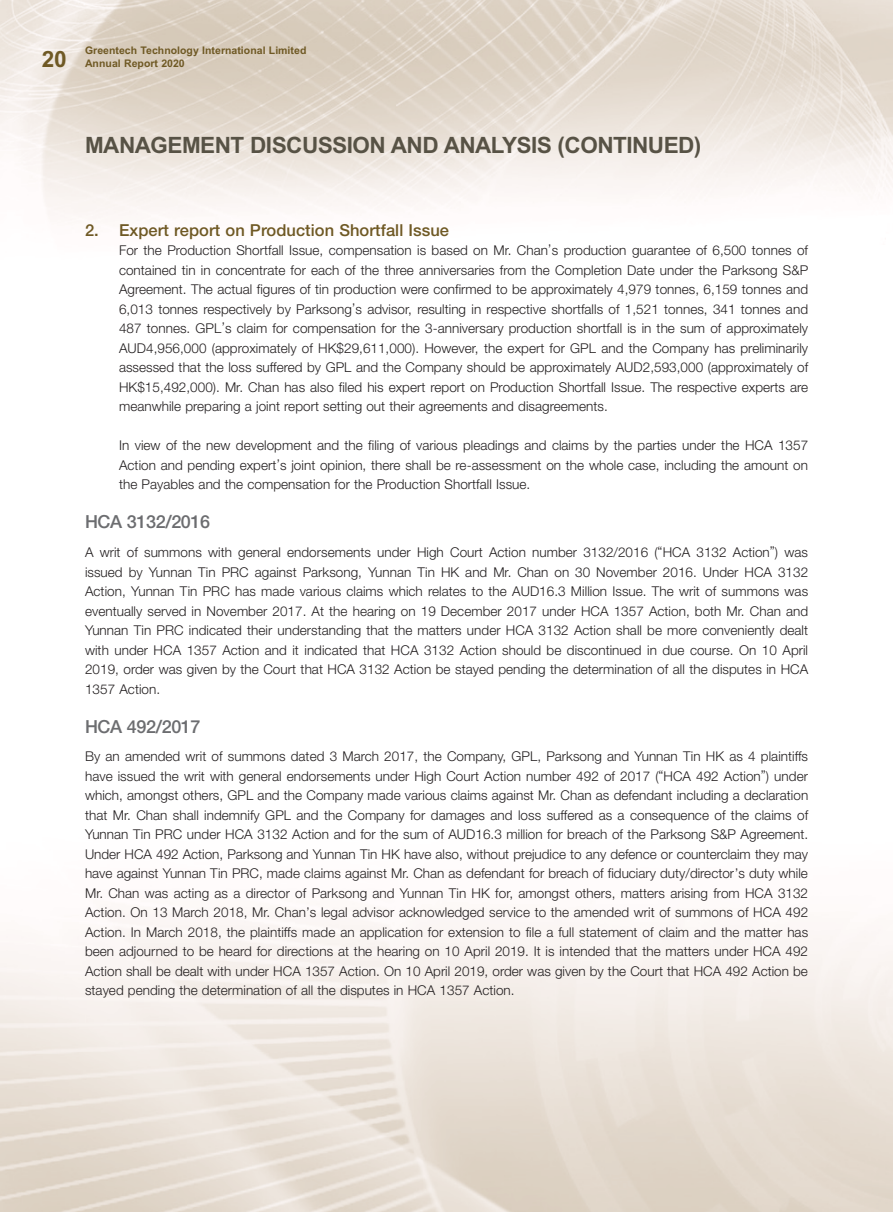
<style>
.page{position:relative;width:893px;height:1212px;background:#fff}
.page>*{position:absolute;margin:0;border:0;box-sizing:border-box;transform-origin:0 0}
.t1{font:700 22.5px "Arial MT Std";letter-spacing:-.02em;color:#575245}
.t2{font:700 22.5px "Arial MT Std";color:#6f5924}
.Heading_2{font:500 18px "Helvetica Neue LT Std";letter-spacing:-.02em;color:#6c6d70}
.Heading_3{font:500 16.5px "Helvetica Neue LT Std";letter-spacing:.005em;color:#6f5924}
.Body_Text{font:300 13.5px/19.5px "Helvetica Neue LT Std";letter-spacing:.005em;color:#231f20;text-align:justify}
.t3{font:700 10.5px/12.8px "Arial MT Std";letter-spacing:.005em;color:#6f5924}
</style>
<div class="page">
<img style="left:0;top:0;width:893px;height:1212px">
<h1 class="t2" style="left:42px;top:46px;width:26px">20</h1>
<p class="t3" style="left:85px;top:44px;width:223px">Greentech Technology International Limited<br>Annual Report 2020</p>
<h1 class="t1" style="left:85px;top:132px;width:618px">MANAGEMENT DISCUSSION AND ANALYSIS (CONTINUED)</h1>
<p class="Heading_3" style="left:85px;top:220px;width:365px">2. Expert report on Production Shortfall Issue</p>
<p class="Body_Text" style="left:119px;top:240px;width:691px">For the Production Shortfall Issue, compensation is based on Mr. Chan’s production guarantee of 6,500 tonnes of contained tin in concentrate for each of the three anniversaries from the Completion Date under the Parksong S&amp;P Agreement. The actual figures of tin production were confirmed to be approximately 4,979 tonnes, 6,159 tonnes and 6,013 tonnes respectively by Parksong’s advisor, resulting in respective shortfalls of 1,521 tonnes, 341 tonnes and 487 tonnes. GPL’s claim for compensation for the 3-anniversary production shortfall is in the sum of approximately AUD4,956,000 (approximately of HK$29,611,000). However, the expert for GPL and the Company has preliminarily assessed that the loss suffered by GPL and the Company should be approximately AUD2,593,000 (approximately of HK$15,492,000). Mr. Chan has also filed his expert report on Production Shortfall Issue. The respective experts are meanwhile preparing a joint report setting out their agreements and disagreements.</p>
<p class="Body_Text" style="left:119px;top:435px;width:691px">In view of the new development and the filing of various pleadings and claims by the parties under the HCA 1357<br>Action and pending expert’s joint opinion, there shall be re-assessment on the whole case, including the amount on the Payables and the compensation for the Production Shortfall Issue.</p>
<p class="Heading_2" style="left:85px;top:511px;width:127px">HCA 3132/2016</p>
<p class="Body_Text" style="left:85px;top:542px;width:725px">A writ of summons with general endorsements under High Court Action number 3132/2016 (“HCA 3132 Action”) was issued by Yunnan Tin PRC against Parksong, Yunnan Tin HK and Mr. Chan on 30 November 2016. Under HCA 3132<br>Action, Yunnan Tin PRC has made various claims which relates to the AUD16.3 Million Issue. The writ of summons was eventually served in November 2017. At the hearing on 19 December 2017 under HCA 1357 Action, both Mr. Chan and Yunnan Tin PRC indicated their understanding that the matters under HCA 3132 Action shall be more conveniently dealt with under HCA 1357 Action and it indicated that HCA 3132 Action should be discontinued in due course. On 10 April 2019, order was given by the Court that HCA 3132 Action be stayed pending the determination of all the disputes in HCA 1357 Action.</p>
<p class="Heading_2" style="left:85px;top:715px;width:117px">HCA 492/2017</p>
<p class="Body_Text" style="left:85px;top:746px;width:725px">By an amended writ of summons dated 3 March 2017, the Company, GPL, Parksong and Yunnan Tin HK as 4 plaintiffs have issued the writ with general endorsements under High Court Action number 492 of 2017 (“HCA 492 Action”) under which, amongst others, GPL and the Company made various claims against Mr. Chan as defendant including a declaration that Mr. Chan shall indemnify GPL and the Company for damages and loss suffered as a consequence of the claims of Yunnan Tin PRC under HCA 3132 Action and for the sum of AUD16.3 million for breach of the Parksong S&amp;P Agreement.<br>Under HCA 492 Action, Parksong and Yunnan Tin HK have also, without prejudice to any defence or counterclaim they may have against Yunnan Tin PRC, made claims against Mr. Chan as defendant for breach of fiduciary duty/director’s duty while Mr. Chan was acting as a director of Parksong and Yunnan Tin HK for, amongst others, matters arising from HCA 3132<br>Action. On 13 March 2018, Mr. Chan’s legal advisor acknowledged service to the amended writ of summons of HCA 492<br>Action. In March 2018, the plaintiffs made an application for extension to file a full statement of claim and the matter has been adjourned to be heard for directions at the hearing on 10 April 2019. It is intended that the matters under HCA 492<br>Action shall be dealt with under HCA 1357 Action. On 10 April 2019, order was given by the Court that HCA 492 Action be stayed pending the determination of all the disputes in HCA 1357 Action.</p>
</div>
